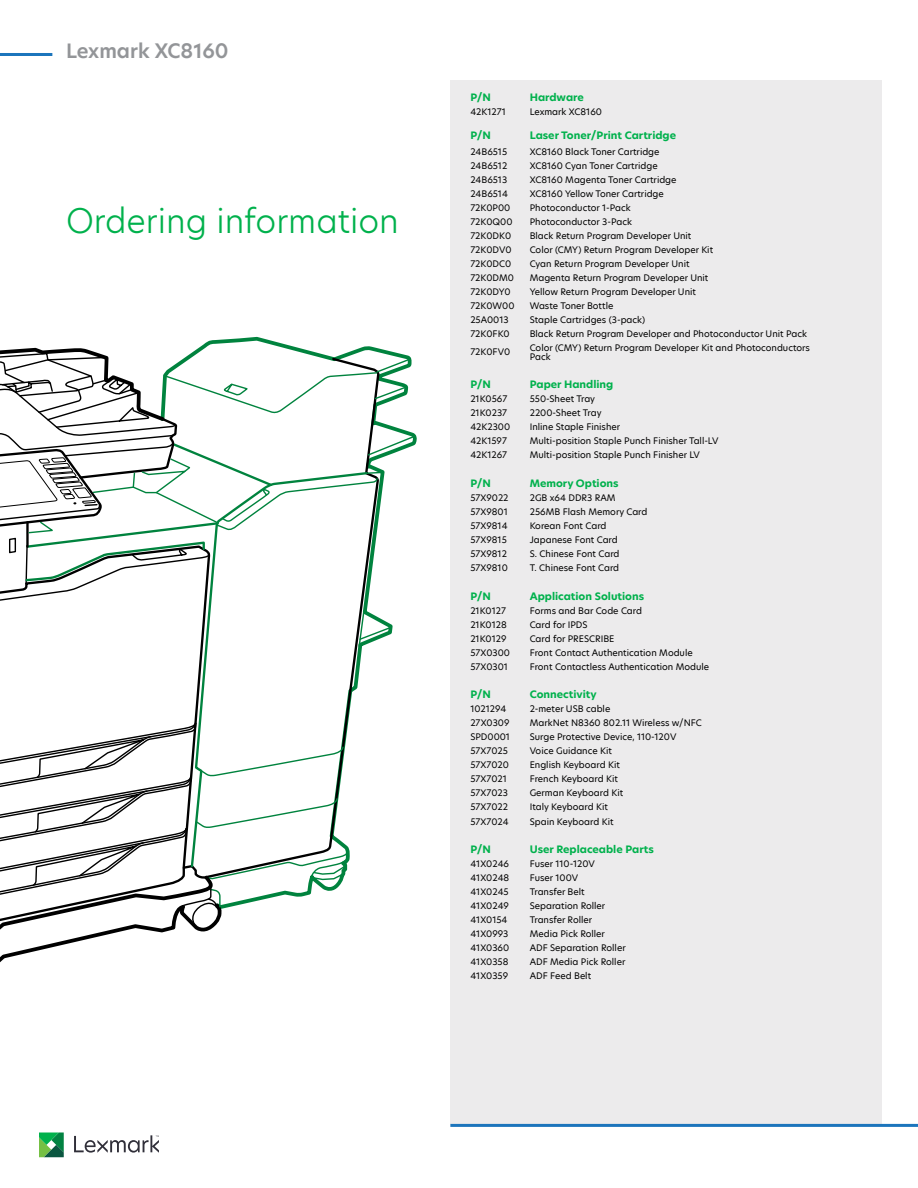
<style>
.page{position:relative;width:918px;height:1188px;background:#fff}
.page>*{position:absolute;margin:0;border:0;box-sizing:border-box;transform-origin:0 0}
.t1{font:300 33px "TP Hero";color:#00b14c}
.t2{font:600 19.5px "TP Hero";color:#939598}
.t3{font:700 10.2px "TP Hero";color:#00b14c}
.t4{font:8.7px/9px "TP Hero";color:#000}
</style>
<div class="page">
<div style="left:450px;top:80px;width:432px;height:1044px;background:#ecebec"></div>
<hr style="left:450px;top:1124px;width:468px;height:3px;background:#1c75bc">
<svg style="left:74px;top:1135px;width:85px;height:18px"></svg>
<svg style="left:39px;top:1133px;width:25px;height:24px"></svg>
<hr style="left:0;top:53px;width:52px;height:3px;background:#1c75bc">
<svg style="left:344px;top:648px;width:18px;height:213px"></svg>
<svg style="left:194px;top:648px;width:14px;height:74px"></svg>
<svg style="left:0;top:722px;width:349px;height:229px"></svg>
<svg style="left:0;top:336px;width:416px;height:312px"></svg>
<h2 class="t2" style="left:66px;top:38px;width:164px">Lexmark XC8160</h2>
<h1 class="t1" style="left:66px;top:199px;width:334px">Ordering information</h1>
<p class="t3" style="left:470px;top:90px;width:22px">P/N</p>
<p class="t3" style="left:530px;top:90px;width:56px">Hardware</p>
<p class="t4" style="left:470px;top:107px;width:37px">42K1271</p>
<p class="t4" style="left:530px;top:107px;width:74px">Lexmark XC8160</p>
<p class="t3" style="left:470px;top:128px;width:22px">P/N</p>
<p class="t3" style="left:530px;top:128px;width:148px">Laser Toner/Print Cartridge</p>
<p class="t4" style="left:470px;top:147px;width:38px">24B6515</p>
<p class="t4" style="left:530px;top:147px;width:131px">XC8160 Black Toner Cartridge</p>
<p class="t4" style="left:470px;top:161px;width:38px">24B6512</p>
<p class="t4" style="left:530px;top:161px;width:129px">XC8160 Cyan Toner Cartridge</p>
<p class="t4" style="left:470px;top:175px;width:38px">24B6513</p>
<p class="t4" style="left:530px;top:175px;width:148px">XC8160 Magenta Toner Cartridge</p>
<p class="t4" style="left:470px;top:189px;width:39px">24B6514</p>
<p class="t4" style="left:530px;top:189px;width:136px">XC8160 Yellow Toner Cartridge</p>
<p class="t4" style="left:470px;top:203px;width:42px">72K0P00</p>
<p class="t4" style="left:530px;top:203px;width:103px">Photoconductor 1-Pack</p>
<p class="t4" style="left:470px;top:217px;width:44px">72K0Q00</p>
<p class="t4" style="left:530px;top:217px;width:104px">Photoconductor 3-Pack</p>
<p class="t4" style="left:470px;top:231px;width:42px">72K0DK0</p>
<p class="t4" style="left:530px;top:231px;width:163px">Black Return Program Developer Unit</p>
<p class="t4" style="left:470px;top:245px;width:43px">72K0DV0</p>
<p class="t4" style="left:530px;top:245px;width:185px">Color (CMY) Return Program Developer Kit</p>
<p class="t4" style="left:470px;top:259px;width:43px">72K0DC0</p>
<p class="t4" style="left:530px;top:259px;width:161px">Cyan Return Program Developer Unit</p>
<p class="t4" style="left:470px;top:273px;width:45px">72K0DM0</p>
<p class="t4" style="left:530px;top:273px;width:180px">Magenta Return Program Developer Unit</p>
<p class="t4" style="left:470px;top:287px;width:42px">72K0DY0</p>
<p class="t4" style="left:530px;top:287px;width:168px">Yellow Return Program Developer Unit</p>
<p class="t4" style="left:470px;top:301px;width:46px">72K0W00</p>
<p class="t4" style="left:530px;top:301px;width:85px">Waste Toner Bottle</p>
<p class="t4" style="left:470px;top:315px;width:40px">25A0013</p>
<p class="t4" style="left:530px;top:315px;width:117px">Staple Cartridges (3-pack)</p>
<p class="t4" style="left:470px;top:329px;width:41px">72K0FK0</p>
<p class="t4" style="left:530px;top:329px;width:279px">Black Return Program Developer and Photoconductor Unit Pack</p>
<p class="t4" style="left:470px;top:347px;width:41px">72K0FV0</p>
<p class="t4" style="left:530px;top:343px;width:282px">Color (CMY) Return Program Developer Kit and Photoconductors<br>Pack</p>
<p class="t3" style="left:470px;top:378px;width:22px">P/N</p>
<p class="t3" style="left:530px;top:378px;width:85px">Paper Handling</p>
<p class="t4" style="left:470px;top:394px;width:39px">21K0567</p>
<p class="t4" style="left:530px;top:394px;width:67px">550-Sheet Tray</p>
<p class="t4" style="left:470px;top:408px;width:38px">21K0237</p>
<p class="t4" style="left:530px;top:408px;width:73px">2200-Sheet Tray</p>
<p class="t4" style="left:470px;top:422px;width:41px">42K2300</p>
<p class="t4" style="left:530px;top:422px;width:92px">Inline Staple Finisher</p>
<p class="t4" style="left:470px;top:436px;width:38px">42K1597</p>
<p class="t4" style="left:530px;top:436px;width:190px">Multi-position Staple Punch Finisher Tall-LV</p>
<p class="t4" style="left:470px;top:450px;width:38px">42K1267</p>
<p class="t4" style="left:530px;top:450px;width:172px">Multi-position Staple Punch Finisher LV</p>
<p class="t3" style="left:470px;top:476px;width:22px">P/N</p>
<p class="t3" style="left:530px;top:476px;width:90px">Memory Options</p>
<p class="t4" style="left:470px;top:493px;width:40px">57X9022</p>
<p class="t4" style="left:530px;top:493px;width:87px">2GB x64 DDR3 RAM</p>
<p class="t4" style="left:470px;top:507px;width:39px">57X9801</p>
<p class="t4" style="left:530px;top:507px;width:119px">256MB Flash Memory Card</p>
<p class="t4" style="left:470px;top:521px;width:39px">57X9814</p>
<p class="t4" style="left:530px;top:521px;width:78px">Korean Font Card</p>
<p class="t4" style="left:470px;top:535px;width:38px">57X9815</p>
<p class="t4" style="left:530px;top:535px;width:89px">Japanese Font Card</p>
<p class="t4" style="left:470px;top:549px;width:38px">57X9812</p>
<p class="t4" style="left:530px;top:549px;width:91px">S. Chinese Font Card</p>
<p class="t4" style="left:470px;top:563px;width:39px">57X9810</p>
<p class="t4" style="left:530px;top:563px;width:91px">T. Chinese Font Card</p>
<p class="t3" style="left:470px;top:589px;width:22px">P/N</p>
<p class="t3" style="left:530px;top:589px;width:116px">Application Solutions</p>
<p class="t4" style="left:470px;top:606px;width:37px">21K0127</p>
<p class="t4" style="left:530px;top:606px;width:114px">Forms and Bar Code Card</p>
<p class="t4" style="left:470px;top:620px;width:38px">21K0128</p>
<p class="t4" style="left:530px;top:620px;width:59px">Card for IPDS</p>
<p class="t4" style="left:470px;top:634px;width:38px">21K0129</p>
<p class="t4" style="left:530px;top:634px;width:86px">Card for PRESCRIBE</p>
<p class="t4" style="left:470px;top:648px;width:41px">57X0300</p>
<p class="t4" style="left:530px;top:648px;width:164px">Front Contact Authentication Module</p>
<p class="t4" style="left:470px;top:662px;width:39px">57X0301</p>
<p class="t4" style="left:530px;top:662px;width:181px">Front Contactless Authentication Module</p>
<p class="t3" style="left:470px;top:688px;width:22px">P/N</p>
<p class="t3" style="left:530px;top:688px;width:69px">Connectivity</p>
<p class="t4" style="left:470px;top:705px;width:38px">1021294</p>
<p class="t4" style="left:530px;top:705px;width:82px">2-meter USB cable</p>
<p class="t4" style="left:470px;top:719px;width:41px">27X0309</p>
<p class="t4" style="left:530px;top:719px;width:174px">MarkNet N8360 802.11 Wireless w/NFC</p>
<p class="t4" style="left:470px;top:733px;width:41px">SPD0001</p>
<p class="t4" style="left:530px;top:733px;width:148px">Surge Protective Device, 110-120V</p>
<p class="t4" style="left:470px;top:747px;width:39px">57X7025</p>
<p class="t4" style="left:530px;top:747px;width:84px">Voice Guidance Kit</p>
<p class="t4" style="left:470px;top:761px;width:40px">57X7020</p>
<p class="t4" style="left:530px;top:761px;width:92px">English Keyboard Kit</p>
<p class="t4" style="left:470px;top:775px;width:38px">57X7021</p>
<p class="t4" style="left:530px;top:775px;width:90px">French Keyboard Kit</p>
<p class="t4" style="left:470px;top:789px;width:39px">57X7023</p>
<p class="t4" style="left:530px;top:789px;width:95px">German Keyboard Kit</p>
<p class="t4" style="left:470px;top:803px;width:39px">57X7022</p>
<p class="t4" style="left:530px;top:803px;width:80px">Italy Keyboard Kit</p>
<p class="t4" style="left:470px;top:817px;width:40px">57X7024</p>
<p class="t4" style="left:530px;top:817px;width:85px">Spain Keyboard Kit</p>
<p class="t3" style="left:470px;top:843px;width:22px">P/N</p>
<p class="t3" style="left:530px;top:843px;width:126px">User Replaceable Parts</p>
<p class="t4" style="left:470px;top:859px;width:40px">41X0246</p>
<p class="t4" style="left:530px;top:859px;width:67px">Fuser 110-120V</p>
<p class="t4" style="left:470px;top:873px;width:40px">41X0248</p>
<p class="t4" style="left:530px;top:873px;width:50px">Fuser 100V</p>
<p class="t4" style="left:470px;top:887px;width:40px">41X0245</p>
<p class="t4" style="left:530px;top:887px;width:56px">Transfer Belt</p>
<p class="t4" style="left:470px;top:901px;width:40px">41X0249</p>
<p class="t4" style="left:530px;top:901px;width:77px">Separation Roller</p>
<p class="t4" style="left:470px;top:915px;width:39px">41X0154</p>
<p class="t4" style="left:530px;top:915px;width:64px">Transfer Roller</p>
<p class="t4" style="left:470px;top:929px;width:40px">41X0993</p>
<p class="t4" style="left:530px;top:929px;width:77px">Media Pick Roller</p>
<p class="t4" style="left:470px;top:943px;width:40px">41X0360</p>
<p class="t4" style="left:530px;top:943px;width:98px">ADF Separation Roller</p>
<p class="t4" style="left:470px;top:957px;width:40px">41X0358</p>
<p class="t4" style="left:530px;top:957px;width:97px">ADF Media Pick Roller</p>
<p class="t4" style="left:470px;top:971px;width:39px">41X0359</p>
<p class="t4" style="left:530px;top:971px;width:63px">ADF Feed Belt</p>
</div>
